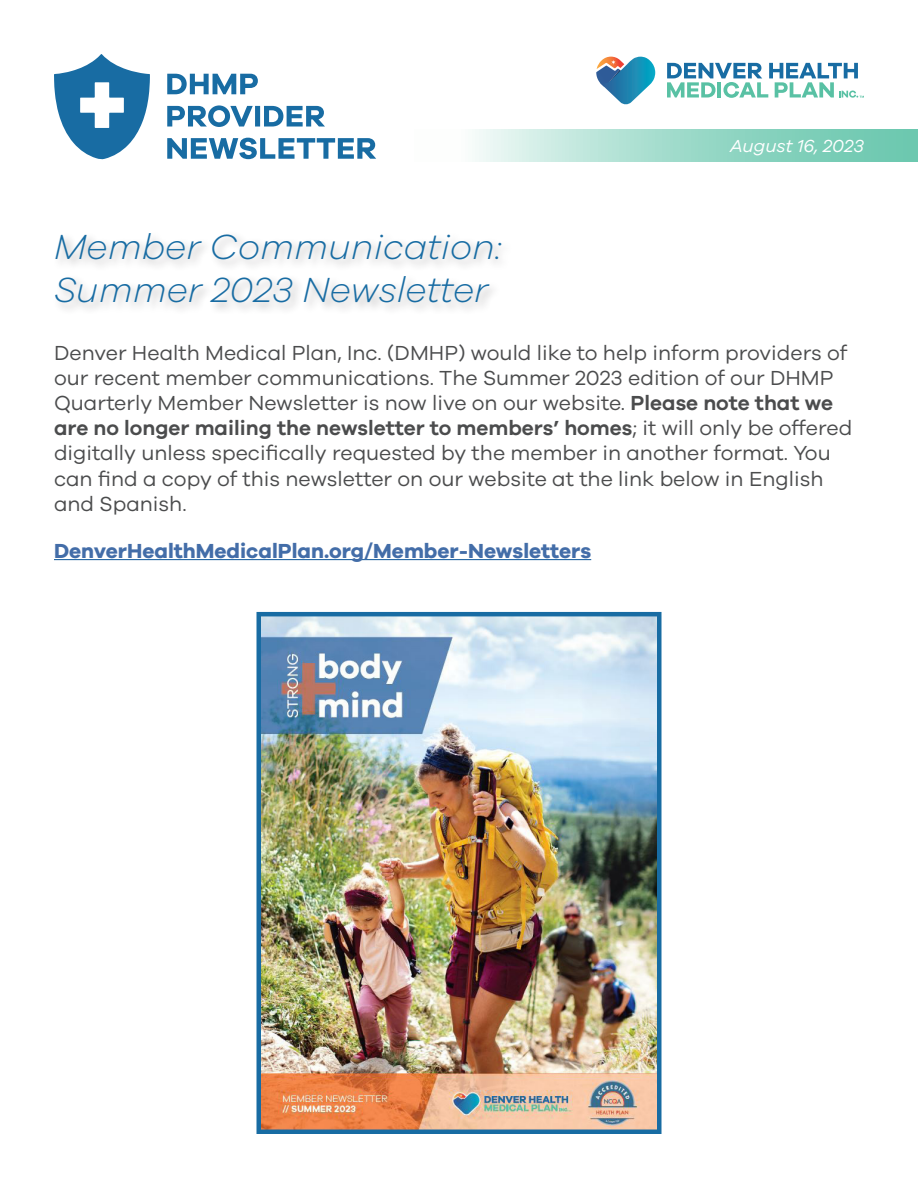
<style>
.page{position:relative;width:918px;height:1188px;background:#fff}
.page>*{position:absolute;margin:0;border:0;box-sizing:border-box;transform-origin:0 0}
.t1{font:italic 300 36px "Galano Grotesque";color:#186ca3}
.Bullets{font:21px/25.2px "Galano Grotesque";color:#4b4c4d}
.Bullets-2{font:700 21px "Galano Grotesque";color:#436da8}
.t2{font:italic 18px "Galano Grotesque";color:#fff}
.s1{font-weight:600}
</style>
<div class="page">
<svg style="left:475px;top:130px;width:443px;height:32px;background:#a0dbcb"></svg>
<div style="left:52px;top:230px;width:461px;height:85px;background:#f8f7f8"></div>
<hr style="left:54px;top:559px;width:537px;height:1px;background:#175d9e">
<svg style="left:54px;top:54px;width:96px;height:106px"></svg>
<svg style="left:167px;top:138px;width:209px;height:21px"></svg>
<svg style="left:167px;top:105px;width:158px;height:22px"></svg>
<svg style="left:167px;top:74px;width:91px;height:20px"></svg>
<img style="left:261px;top:617px;width:396px;height:512px">
<div style="left:256px;top:612px;width:406px;height:522px;border:4px solid #186ca3"></div>
<svg style="left:596px;top:56px;width:60px;height:49px"></svg>
<svg style="left:667px;top:63px;width:197px;height:35px"></svg>
<p class="t1" style="left:54px;top:225px;width:449px">Member Communication:</p>
<p class="t1" style="left:54px;top:268px;width:436px">Summer 2023 Newsletter</p>
<p class="t2" style="left:730px;top:135px;width:135px">August 16, 2023</p>
<p class="Bullets" style="left:54px;top:339px;width:800px">Denver Health Medical Plan, Inc. (DMHP) would like to help inform providers of our recent member communications. The Summer 2023 edition of our DHMP Quarterly Member Newsletter is now live on our website. <span class="s1">Please note that we are no longer mailing the newsletter to members’ homes</span>; it will only be offered digitally unless specifically requested by the member in another format. You can find a copy of this newsletter on our website at the link below in English and Spanish.</p>
<p class="Bullets-2" style="left:54px;top:537px;width:539px">DenverHealthMedicalPlan.org/Member-Newsletters</p>
</div>
